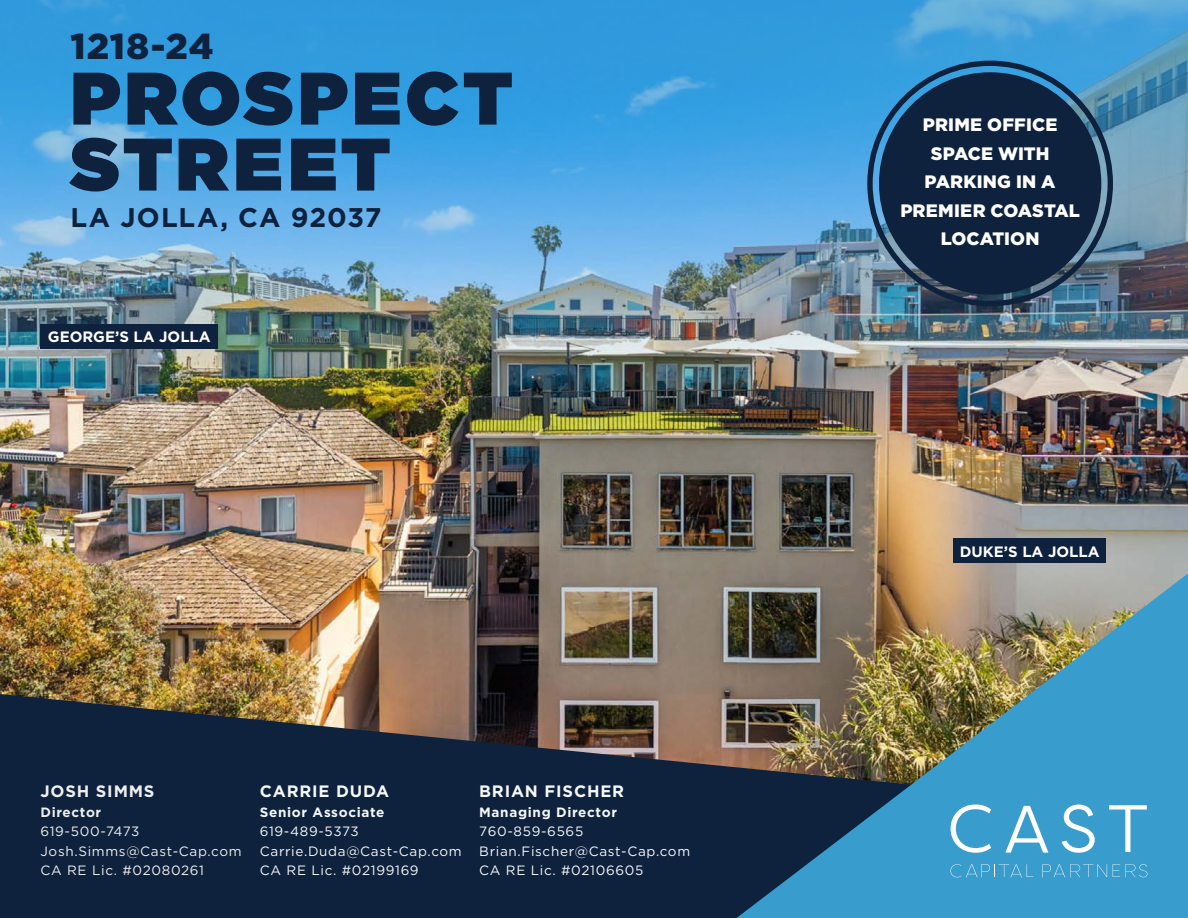
<style>
.page{position:relative;width:1188px;height:918px;background:#fff}
.page>*{position:absolute;margin:0;border:0;box-sizing:border-box;transform-origin:0 0}
.t1{font:900 74.25px "Gotham HTF";letter-spacing:.05em;color:#0e213d}
.t2{font:900 36px "Gotham HTF";letter-spacing:.025em;color:#0e213d}
.t3{font:700 27px "Gotham HTF";letter-spacing:.04em;color:#0e213d}
.t4{font:900 18px/28.5px "Gotham HTF";letter-spacing:.005em;color:#fff;text-align:center}
.t5{font:700 16.5px "Gotham";letter-spacing:.05em;color:#f5f8f8}
.t6{font:700 16.5px "Gotham";letter-spacing:.05em;color:#efefef}
.t7{font:700 15px "Gotham HTF";color:#fff}
.t8{font:13.5px "Gotham HTF";letter-spacing:.05em;color:#f5f8f8}
.t9{font:13.5px "Gotham HTF";letter-spacing:.05em;color:#efefef}
.t10{font:700 13.5px "Gotham HTF";letter-spacing:.05em;color:#f5f8f8}
.t11{font:700 13.5px "Gotham HTF";letter-spacing:.05em;color:#efefef}
</style>
<div class="page">
<img style="left:0;top:459px;width:1188px;height:235px">
<img style="left:0;top:0;width:1188px;height:459px">
<svg style="left:0;top:694px;width:737px;height:224px;background:#202b3f"></svg>
<img style="left:737px;top:573px;width:451px;height:345px">
<svg style="left:950px;top:864px;width:83px;height:13px"></svg>
<svg style="left:1113px;top:864px;width:35px;height:13px"></svg>
<svg style="left:1042px;top:864px;width:65px;height:13px"></svg>
<svg style="left:951px;top:805px;width:40px;height:48px"></svg>
<svg style="left:1005px;top:806px;width:43px;height:47px"></svg>
<svg style="left:1062px;top:805px;width:33px;height:48px"></svg>
<svg style="left:1109px;top:805px;width:38px;height:47px"></svg>
<div style="left:879px;top:72px;width:222px;height:223px;background:#0e213d;border-radius:50%"></div>
<div style="left:867px;top:61px;width:246px;height:245px;border:5px solid #0e213d;border-radius:50%"></div>
<div style="left:954px;top:538px;width:152px;height:24px;background:#0e213d"></div>
<div style="left:40px;top:324px;width:178px;height:24px;background:#0e213d"></div>
<p class="t2" style="left:70px;top:25px;width:145px">1218-24</p>
<p class="t1" style="left:70px;top:55px;width:444px">PROSPECT</p>
<p class="t1" style="left:70px;top:121px;width:322px">STREET</p>
<p class="t3" style="left:70px;top:202px;width:313px">LA JOLLA, CA 92037</p>
<p class="t7" style="left:48px;top:328px;width:164px">GEORGE’S LA JOLLA</p>
<p class="t6" style="left:40px;top:781px;width:116px">JOSH SIMMS</p>
<p class="t11" style="left:40px;top:804px;width:62px">Director</p>
<p class="t9" style="left:40px;top:824px;width:101px">619-500-7473</p>
<p class="t9" style="left:40px;top:844px;width:203px">Josh.Simms@Cast-Cap.com</p>
<p class="t9" style="left:40px;top:863px;width:165px">CA RE Lic. #02080261</p>
<p class="t5" style="left:260px;top:781px;width:131px">CARRIE DUDA</p>
<p class="t10" style="left:260px;top:804px;width:126px">Senior Associate</p>
<p class="t8" style="left:260px;top:824px;width:100px">619-489-5373</p>
<p class="t8" style="left:260px;top:844px;width:203px">Carrie.Duda@Cast-Cap.com</p>
<p class="t8" style="left:260px;top:863px;width:160px">CA RE Lic. #02199169</p>
<p class="t5" style="left:479px;top:781px;width:146px">BRIAN FISCHER</p>
<p class="t10" style="left:479px;top:804px;width:139px">Managing Director</p>
<p class="t8" style="left:479px;top:824px;width:106px">760-859-6565</p>
<p class="t8" style="left:479px;top:844px;width:212px">Brian.Fischer@Cast-Cap.com</p>
<p class="t8" style="left:479px;top:863px;width:166px">CA RE Lic. #02106605</p>
<p class="t4" style="left:900px;top:110px;width:181px">PRIME OFFICE<br>SPACE WITH<br>PARKING IN A<br>PREMIER COASTAL<br>LOCATION</p>
<p class="t7" style="left:960px;top:543px;width:141px">DUKE’S LA JOLLA</p>
</div>
